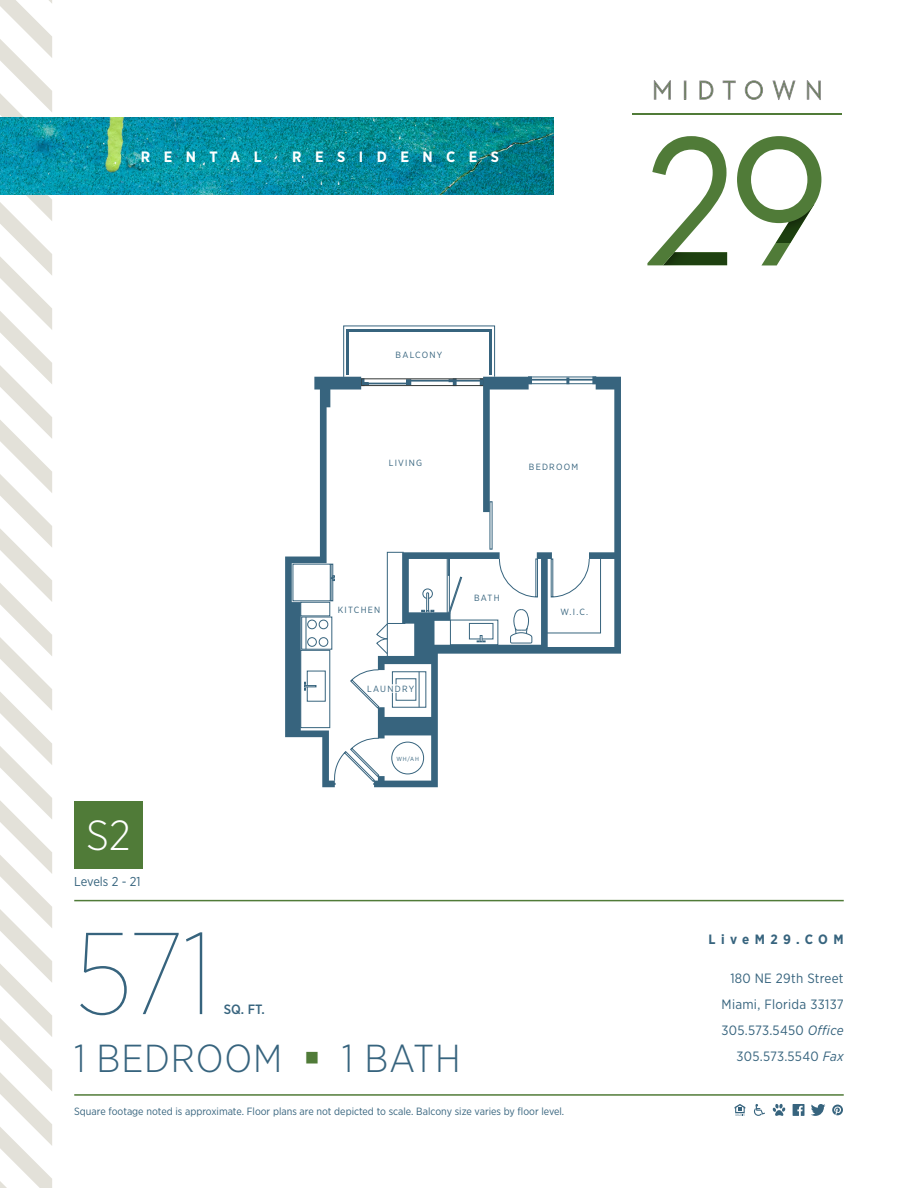
<style>
.page{position:relative;width:918px;height:1188px;background:#fff}
.page>*{position:absolute;margin:0;border:0;box-sizing:border-box;transform-origin:0 0}
.t1{font:100 116.1px "Gotham Narrow";color:#37647e}
.t2{font:300 42px "Gotham Narrow";color:#fff}
.t3{font:300 39px "Gotham Narrow";letter-spacing:.02em;color:#37647e}
.t4{font:700 15px "Gotham Narrow";letter-spacing:.9em;color:#fff}
.t5{font:13.5px/26px "Gotham Narrow";letter-spacing:.02em;color:#37647e;text-align:right}
.t6{font:700 13.5px "Gotham Narrow";letter-spacing:.4em;color:#37647e}
.t7{font:500 13.5px "Gotham Narrow";color:#37647e}
.t8{font:12.9px "Gotham Narrow";letter-spacing:-.005em;color:#37647e}
.t9{font:10.5px "Gotham Narrow";color:#37647e}
.t10{font:9px "Gotham Narrow";letter-spacing:.14em;color:#37647e}
.t11{font:6px "Gotham Narrow";color:#37647e}
.s1{color:#507b38}
.s2{font-style:italic}
</style>
<div class="page">
<svg style="left:793px;top:1104px;width:12px;height:12px"></svg>
<svg style="left:832px;top:1105px;width:11px;height:10px"></svg>
<svg style="left:811px;top:1104px;width:14px;height:12px"></svg>
<svg style="left:754px;top:1104px;width:11px;height:12px"></svg>
<svg style="left:735px;top:1104px;width:10px;height:12px"></svg>
<svg style="left:773px;top:1104px;width:12px;height:12px"></svg>
<hr style="left:74px;top:900px;width:770px;height:1px;background:#507b38">
<hr style="left:74px;top:1094px;width:770px;height:2px;background:#507b38">
<svg style="left:0;top:0;width:52px;height:1188px"></svg>
<hr style="left:489px;top:330px;width:3px;height:45px;background:#37647e">
<hr style="left:346px;top:330px;width:3px;height:45px;background:#37647e">
<hr style="left:348px;top:330px;width:144px;height:2px;background:#37647e">
<svg style="left:285px;top:377px;width:88px;height:410px"></svg>
<svg style="left:373px;top:377px;width:248px;height:410px"></svg>
<div style="left:74px;top:801px;width:68px;height:67px;background:#507b38"></div>
<img style="left:0;top:118px;width:554px;height:76px">
<hr style="left:632px;top:114px;width:210px;height:1px;background:#507b38">
<svg style="left:654px;top:80px;width:17px;height:19px"></svg>
<svg style="left:684px;top:81px;width:2px;height:18px"></svg>
<svg style="left:700px;top:81px;width:13px;height:18px"></svg>
<svg style="left:723px;top:81px;width:12px;height:18px"></svg>
<svg style="left:745px;top:81px;width:18px;height:19px"></svg>
<svg style="left:773px;top:80px;width:22px;height:20px"></svg>
<svg style="left:807px;top:80px;width:14px;height:20px"></svg>
<svg style="left:737px;top:136px;width:84px;height:129px"></svg>
<svg style="left:647px;top:136px;width:80px;height:129px"></svg>
<h3 class="t4" style="left:141px;top:147px;width:122px">RENTAL</h3>
<h3 class="t4" style="left:292px;top:147px;width:209px">RESIDENCES</h3>
<p class="t10" style="left:396px;top:349px;width:48px">BALCONY</p>
<p class="t10" style="left:389px;top:458px;width:35px">LIVING</p>
<p class="t10" style="left:529px;top:461px;width:51px">BEDROOM</p>
<p class="t10" style="left:474px;top:592px;width:27px">BATH</p>
<p class="t10" style="left:338px;top:604px;width:44px">KITCHEN</p>
<p class="t10" style="left:560px;top:606px;width:29px">W.I.C.</p>
<p class="t10" style="left:367px;top:683px;width:48px">LAUNDRY</p>
<h2 class="t2" style="left:86px;top:809px;width:46px">S2</h2>
<p class="t8" style="left:74px;top:873px;width:68px">Levels 2 - 21</p>
<h1 class="t1" style="left:74px;top:904px;width:142px">571</h1>
<p class="t7" style="left:224px;top:1001px;width:43px">SQ. FT.</p>
<p class="t11" style="left:396px;top:755px;width:24px">WH/AH</p>
<h3 class="t3" style="left:74px;top:1035px;width:388px">1 BEDROOM <span class="s1">▪</span> 1 BATH</h3>
<p class="t9" style="left:74px;top:1105px;width:492px">Square footage noted is approximate. Floor plans are not depicted to scale. Balcony size varies by floor level.</p>
<p class="t6" style="left:709px;top:930px;width:137px">LiveM29.COM</p>
<p class="t5" style="left:721px;top:965px;width:124px">180 NE 29th Street<br>Miami, Florida 33137<br>305.573.5450 <span class="s2">Office<br></span>305.573.5540 <span class="s2">Fax</span></p>
</div>
